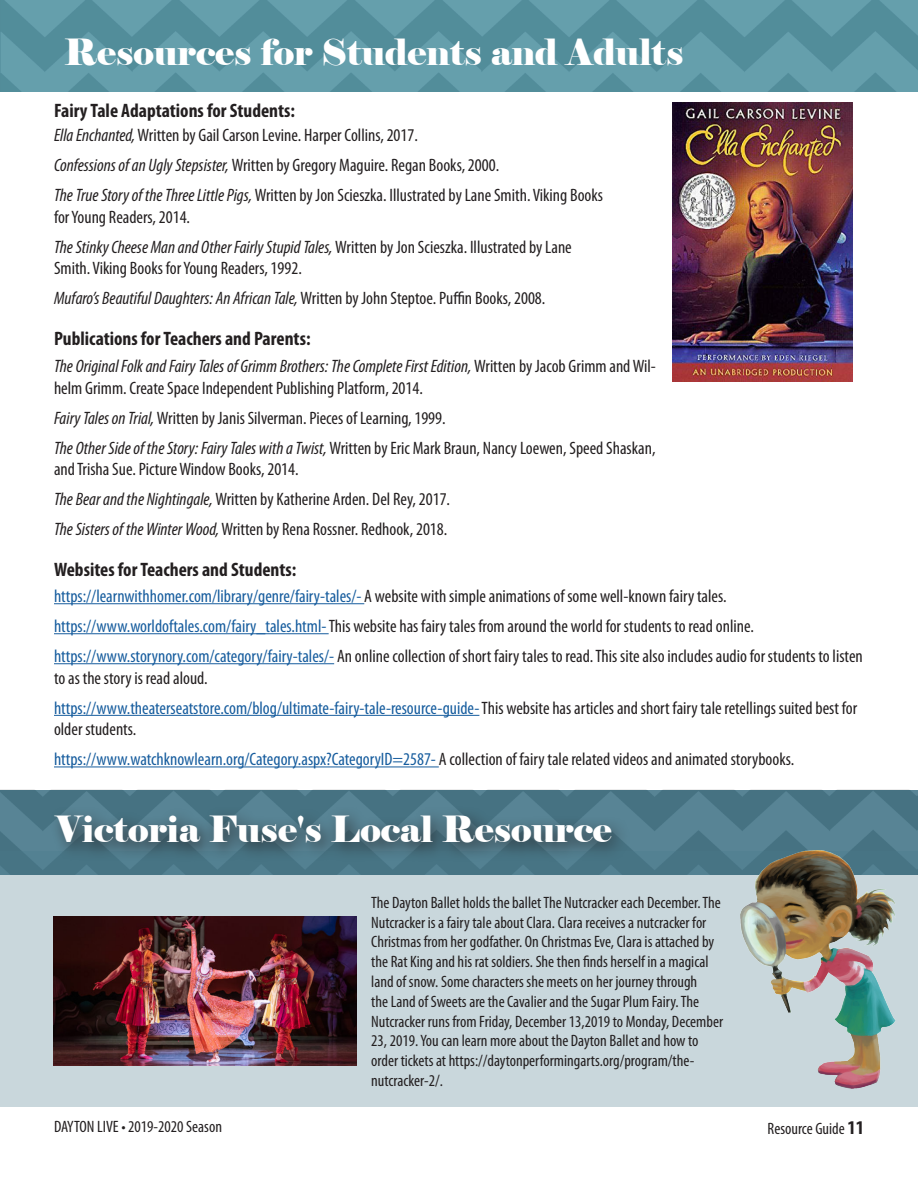
<style>
.page{position:relative;width:918px;height:1188px;background:#fff}
.page>*{position:absolute;margin:0;border:0;box-sizing:border-box;transform-origin:0 0}
.t1{font:36px "Elephant";color:#fff}
.t2{font:700 condensed 19.5px "Myriad Pro";color:#231f20}
.t3{font:condensed 18px/21.6px "Myriad Pro";color:#231f20}
.t4{font:condensed 18px "Myriad Pro";color:#175d9e}
.t5{font:italic condensed 18px "Myriad Pro";color:#231f20}
.t6{font:condensed 16.5px/19.8px "Myriad Pro";color:#231f20}
.s1{font-style:italic}
.s2{font-style:normal}
.s3{color:#175d9e}
.s4{color:#231f20}
.s5{font-weight:700;font-size:19.5px}
</style>
<div class="page">
<img style="left:0;top:790px;width:918px;height:62px">
<img style="left:1px;top:0;width:917px;height:92px">
<svg style="left:0;top:852px;width:918px;height:255px;fill:#c9d7dc"></svg>
<hr style="left:54px;top:603px;width:310px;height:1px;background:#175d9e">
<hr style="left:54px;top:633px;width:275px;height:1px;background:#175d9e">
<hr style="left:54px;top:663px;width:280px;height:1px;background:#175d9e">
<hr style="left:54px;top:715px;width:425px;height:1px;background:#175d9e">
<hr style="left:54px;top:766px;width:385px;height:1px;background:#175d9e">
<div style="left:48px;top:806px;width:582px;height:57px;background:#231f20;opacity:.75"></div>
<img style="left:741px;top:851px;width:154px;height:238px">
<img style="left:673px;top:102px;width:180px;height:279px">
<img style="left:54px;top:917px;width:303px;height:149px">
<p class="t1" style="left:64px;top:30px;width:621px">Resources for Students and Adults</p>
<p class="t2" style="left:54px;top:98px;width:243px">Fairy Tale Adaptations for Students:</p>
<p class="t3" style="left:54px;top:124px;width:365px"><span class="s1">Ella Enchanted,</span> Written by Gail Carson Levine. Harper Collins, 2017.</p>
<p class="t3" style="left:54px;top:154px;width:447px"><span class="s1">Confessions of an Ugly Stepsister,</span> Written by Gregory Maguire. Regan Books, 2000.</p>
<p class="t3" style="left:54px;top:184px;width:551px"><span class="s1">The True Story of the Three Little Pigs,</span> Written by Jon Scieszka. Illustrated by Lane Smith. Viking Books for Young Readers, 2014.</p>
<p class="t3" style="left:54px;top:236px;width:519px"><span class="s1">The Stinky Cheese Man and Other Fairly Stupid Tales,</span> Written by Jon Scieszka. Illustrated by Lane<br>Smith. Viking Books for Young Readers, 1992.</p>
<p class="t5" style="left:54px;top:287px;width:493px">Mufaro’s Beautiful Daughters: An African Tale, <span class="s2">Written by John Steptoe. Puffin Books, 2008.</span></p>
<p class="t2" style="left:54px;top:327px;width:258px">Publications for Teachers and Parents:</p>
<p class="t3" style="left:54px;top:355px;width:603px"><span class="s1">The Original Folk and Fairy Tales of Grimm Brothers: The Complete First Edition,</span> Written by Jacob Grimm and Wil&shy;helm Grimm. Create Space Independent Publishing Platform, 2014.</p>
<p class="t3" style="left:54px;top:407px;width:393px"><span class="s1">Fairy Tales on Trial,</span> Written by Janis Silverman. Pieces of Learning, 1999.</p>
<p class="t3" style="left:54px;top:437px;width:603px"><span class="s1">The Other Side of the Story: Fairy Tales with a Twist,</span> Written by Eric Mark Braun, Nancy Loewen, Speed Shaskan, and Trisha Sue. Picture Window Books, 2014.</p>
<p class="t3" style="left:54px;top:488px;width:398px"><span class="s1">The Bear and the Nightingale,</span> Written by Katherine Arden. Del Rey, 2017.</p>
<p class="t3" style="left:54px;top:518px;width:395px"><span class="s1">The Sisters of the Winter Wood,</span> Written by Rena Rossner. Redhook, 2018.</p>
<p class="t2" style="left:54px;top:558px;width:244px">Websites for Teachers and Students:</p>
<p class="t3" style="left:54px;top:585px;width:674px"><span class="s3">https://learnwithhomer.com/library/genre/fairy-tales/-</span> A website with simple animations of some well-known fairy tales.</p>
<p class="t3" style="left:54px;top:615px;width:701px"><span class="s3">https://www.worldoftales.com/fairy_tales.html-</span> This website has fairy tales from around the world for students to read online.</p>
<p class="t3" style="left:54px;top:645px;width:810px"><span class="s3">https://www.storynory.com/category/fairy-tales/-</span> An online collection of short fairy tales to read. This site also includes audio for students to listen to as the story is read aloud.</p>
<p class="t3" style="left:54px;top:697px;width:805px"><span class="s3">https://www.theaterseatstore.com/blog/ultimate-fairy-tale-resource-guide-</span> This website has articles and short fairy tale retellings suited best for older students.</p>
<p class="t4" style="left:54px;top:748px;width:742px">https://www.watchknowlearn.org/Category.aspx?CategoryID=2587- <span class="s4">A collection of fairy tale related videos and animated storybooks.</span></p>
<p class="t1" style="left:55px;top:807px;width:558px">Victoria Fuse's Local Resource</p>
<p class="t6" style="left:371px;top:892px;width:353px">The Dayton Ballet holds the ballet The Nutcracker each December. The Nutcracker is a fairy tale about Clara. Clara receives a nutcracker for Christmas from her godfather. On Christmas Eve, Clara is attached by the Rat King and his rat soldiers. She then finds herself in a magical land of snow. Some characters she meets on her journey through<br>the Land of Sweets are the Cavalier and the Sugar Plum Fairy. The Nutcracker runs from Friday, December 13,2019 to Monday, December 23, 2019. You can learn more about the Dayton Ballet and how to order tickets at https://daytonperformingarts.org/program/the&shy;nutcracker-2/.</p>
<p class="t6" style="left:54px;top:1116px;width:170px">DAYTON LIVE • 2019-2020 Season</p>
<p class="t6" style="left:768px;top:1118px;width:98px">Resource Guide <span class="s5">11</span></p>
</div>
